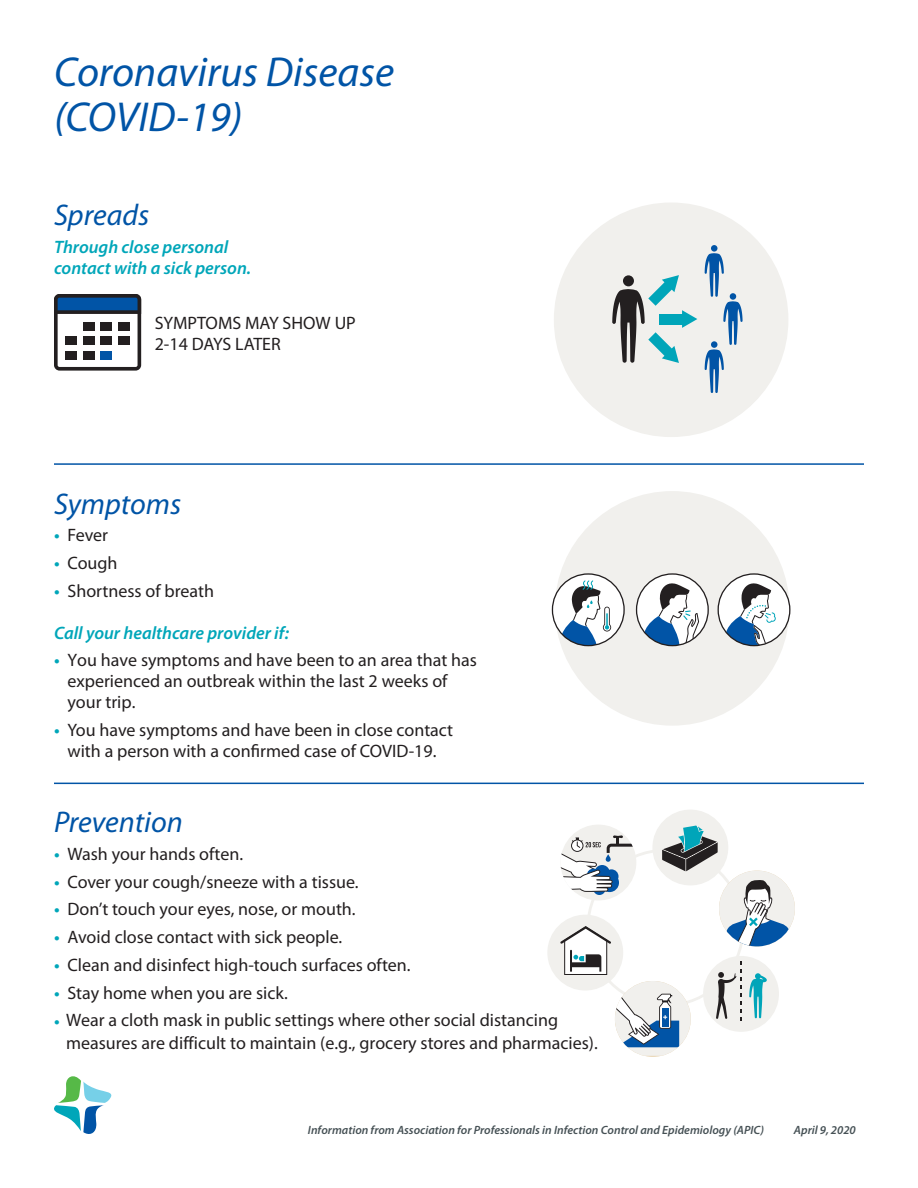
<style>
.page{position:relative;width:918px;height:1188px;background:#fff}
.page>*{position:absolute;margin:0;border:0;box-sizing:border-box;transform-origin:0 0}
.headline{font:italic 42px "Myriad Pro";color:#0154a6}
.headline-2{font:italic 30px "Myriad Pro";color:#0154a6}
.body{font:18px/20.5px "Myriad Pro";color:#231f20}
.headline-3{font:italic 600 18px "Myriad Pro";color:#00a6b9}
.question_subhead{font:italic 600 18px "Myriad Pro";color:#00a6b9}
.question_subhead-2{font:italic 600 12px "Myriad Pro";color:#465155}
.s1{font-weight:600;color:#00a6b9}
</style>
<div class="page">
<hr style="left:54px;top:463px;width:810px;height:2px;background:#0154a6">
<hr style="left:54px;top:783px;width:810px;height:1px;background:#0154a6">
<svg style="left:54px;top:1076px;width:58px;height:58px"></svg>
<svg style="left:54px;top:294px;width:87px;height:77px"></svg>
<div style="left:83px;top:322px;width:11px;height:8px;background:#231f20"></div>
<div style="left:101px;top:322px;width:11px;height:8px;background:#231f20"></div>
<div style="left:119px;top:322px;width:11px;height:8px;background:#231f20"></div>
<div style="left:65px;top:337px;width:12px;height:8px;background:#231f20"></div>
<div style="left:83px;top:337px;width:11px;height:8px;background:#231f20"></div>
<div style="left:101px;top:337px;width:11px;height:8px;background:#231f20"></div>
<div style="left:119px;top:337px;width:11px;height:8px;background:#231f20"></div>
<div style="left:65px;top:351px;width:12px;height:9px;background:#231f20"></div>
<div style="left:83px;top:351px;width:11px;height:9px;background:#231f20"></div>
<div style="left:101px;top:351px;width:11px;height:9px;background:#0154a6"></div>
<div style="left:554px;top:202px;width:234px;height:235px;background:#f1f0ed;border-radius:50%"></div>
<div style="left:711px;top:245px;width:6px;height:7px;background:#0154a6;border-radius:50%"></div>
<svg style="left:705px;top:253px;width:38px;height:140px"></svg>
<div style="left:730px;top:293px;width:6px;height:7px;background:#0154a6;border-radius:50%"></div>
<svg style="left:612px;top:275px;width:85px;height:88px"></svg>
<div style="left:555px;top:491px;width:234px;height:235px;background:#f1f0ed;border-radius:50%"></div>
<svg style="left:551px;top:573px;width:240px;height:74px"></svg>
<div style="left:652px;top:810px;width:76px;height:75px;background:#f1f0ed;border-radius:50%"></div>
<svg style="left:662px;top:826px;width:56px;height:45px"></svg>
<div style="left:560px;top:825px;width:76px;height:75px;background:#f1f0ed;border-radius:50%"></div>
<svg style="left:560px;top:835px;width:73px;height:60px"></svg>
<div style="left:719px;top:871px;width:76px;height:75px;background:#f1f0ed;border-radius:38px"></div>
<svg style="left:725px;top:880px;width:66px;height:66px"></svg>
<div style="left:703px;top:956px;width:76px;height:76px;background:#f1f0ed;border-radius:50%"></div>
<svg style="left:749px;top:973px;width:18px;height:45px"></svg>
<svg style="left:716px;top:961px;width:26px;height:60px"></svg>
<svg style="left:615px;top:981px;width:76px;height:75px"></svg>
<div style="left:547px;top:915px;width:76px;height:76px;background:#f1f0ed;border-radius:50%"></div>
<svg style="left:560px;top:926px;width:51px;height:49px"></svg>
<p class="headline" style="left:54px;top:45px;width:342px">Coronavirus Disease</p>
<p class="headline" style="left:54px;top:91px;width:190px">(COVID-19)</p>
<p class="headline-2" style="left:54px;top:196px;width:97px">Spreads</p>
<p class="headline-3" style="left:54px;top:235px;width:176px">Through close personal</p>
<p class="headline-3" style="left:54px;top:256px;width:199px">contact with a sick person.</p>
<p class="body" style="left:155px;top:312px;width:203px;line-height:21px">SYMPTOMS MAY SHOW UP<br>2-14 DAYS LATER</p>
<p class="headline-2" style="left:54px;top:485px;width:129px">Symptoms</p>
<p class="body" style="left:54px;top:525px;width:56px"><span class="s1">•</span> Fever</p>
<p class="body" style="left:54px;top:552px;width:65px"><span class="s1">•</span> Cough</p>
<p class="body" style="left:54px;top:580px;width:162px"><span class="s1">•</span> Shortness of breath</p>
<p class="question_subhead" style="left:54px;top:621px;width:237px">Call your healthcare provider if:</p>
<p class="body" style="left:68px;top:650px;width:411px;text-indent:-14px"><span class="s1">•</span> You have symptoms and have been to an area that has experienced an outbreak within the last 2 weeks of your trip.</p>
<p class="body" style="left:54px;top:719px;width:401px;line-height:21px;text-align:center"><span class="s1">•</span> You have symptoms and have been in close contact with a person with a confirmed case of COVID-19.</p>
<p class="headline-2" style="left:54px;top:803px;width:130px">Prevention</p>
<p class="body" style="left:54px;top:843px;width:191px"><span class="s1">•</span> Wash your hands often.</p>
<p class="body" style="left:54px;top:871px;width:306px"><span class="s1">•</span> Cover your cough/sneeze with a tissue.</p>
<p class="body" style="left:54px;top:899px;width:303px"><span class="s1">•</span> Don’t touch your eyes, nose, or mouth.</p>
<p class="body" style="left:54px;top:926px;width:290px"><span class="s1">•</span> Avoid close contact with sick people.</p>
<p class="body" style="left:54px;top:954px;width:358px"><span class="s1">•</span> Clean and disinfect high-touch surfaces often.</p>
<p class="body" style="left:54px;top:982px;width:235px"><span class="s1">•</span> Stay home when you are sick.</p>
<p class="body" style="left:66px;top:1009px;width:533px;line-height:22.4px;text-indent:-12px"><span class="s1">•</span> Wear a cloth mask in public settings where other social distancing measures are difficult to maintain (e.g., grocery stores and pharmacies).</p>
<p class="question_subhead-2" style="left:308px;top:1122px;width:458px">Information from Association for Professionals in Infection Control and Epidemiology (APIC)</p>
<p class="question_subhead-2" style="left:794px;top:1122px;width:63px">April 9, 2020</p>
</div>
